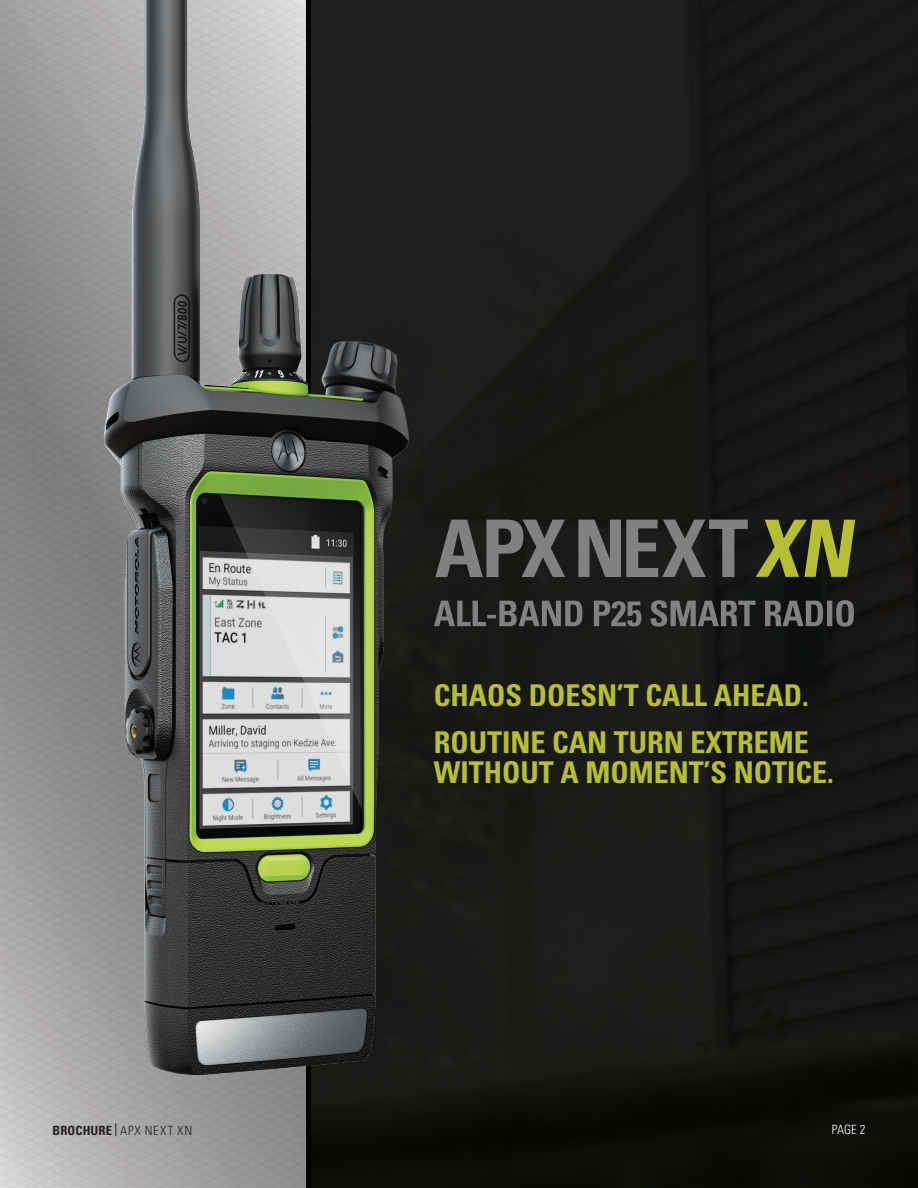
<style>
.page{position:relative;width:918px;height:1188px;background:#fff}
.page>*{position:absolute;margin:0;border:0;box-sizing:border-box;transform-origin:0 0}
.t1{font:700 condensed 30px/47px "Univers LT Std";color:#b6bf34}
.t2{font:300 condensed 12.75px "Univers LT Std";letter-spacing:.075em;color:#231f20}
.t3{font:300 condensed 12.75px "Univers LT Std";color:#fff}
.s1{font-weight:700}
</style>
<div class="page">
<img style="left:319px;top:0;width:599px;height:1188px">
<svg style="left:22px;top:0;width:14px;height:489px"></svg>
<svg style="left:22px;top:489px;width:297px;height:699px"></svg>
<svg style="left:0;top:0;width:22px;height:1188px"></svg>
<svg style="left:456px;top:600px;width:398px;height:27px"></svg>
<svg style="left:456px;top:520px;width:109px;height:57px"></svg>
<svg style="left:578px;top:520px;width:170px;height:57px"></svg>
<svg style="left:115px;top:1123px;width:1px;height:13px"></svg>
<svg style="left:756px;top:520px;width:99px;height:57px"></svg>
<img style="left:36px;top:0;width:420px;height:1112px">
<p class="t1" style="left:434px;top:672px;width:377px">CHAOS DOESN’T CALL AHEAD.<br>ROUTINE CAN TURN EXTREME</p>
<p class="t1" style="left:434px;top:749px;width:401px">WITHOUT A MOMENT’S NOTICE.</p>
<p class="t2" style="left:52px;top:1122px;width:141px"><span class="s1">BROCHURE</span> APX NEXT XN</p>
<p class="t3" style="left:832px;top:1122px;width:35px">PAGE 2</p>
</div>
